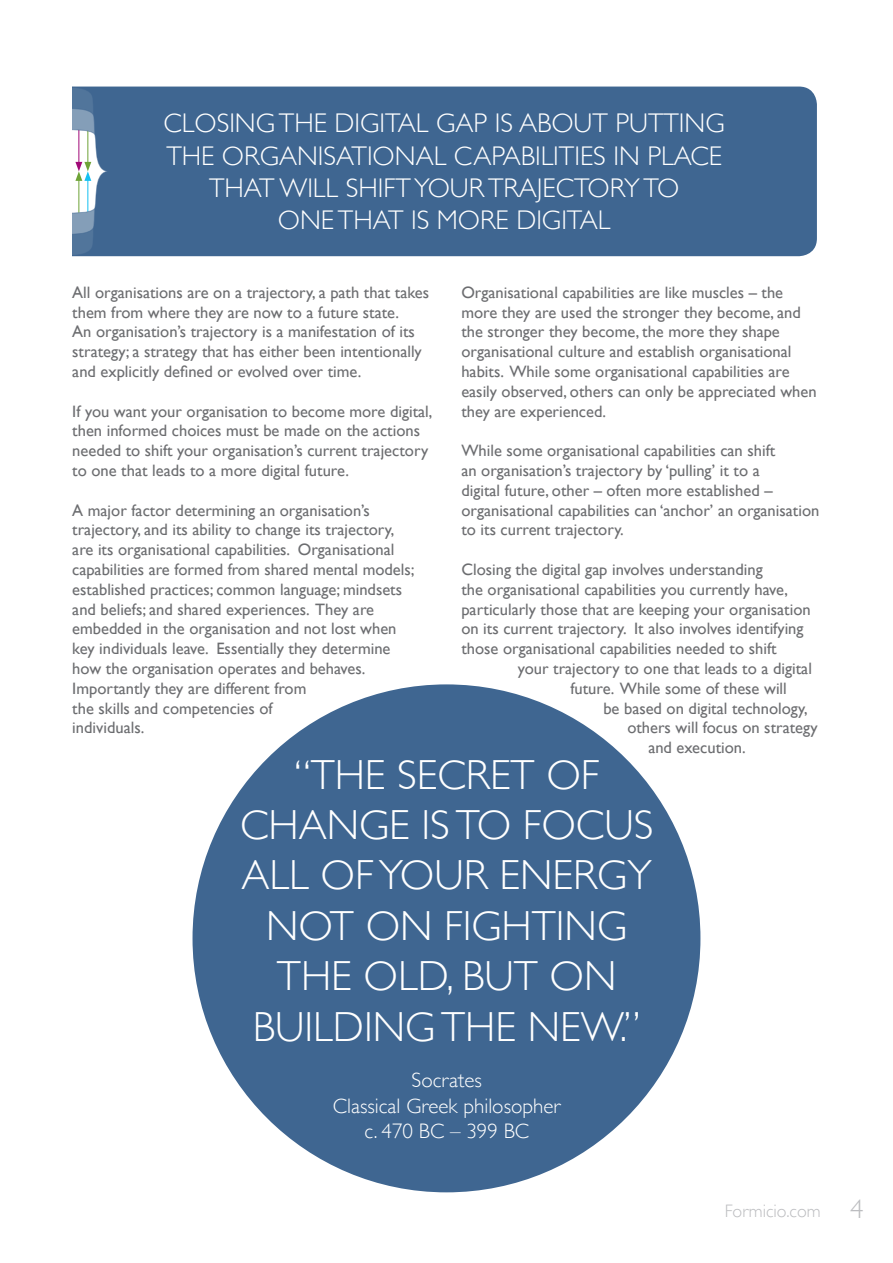
<style>
.page{position:relative;width:893px;height:1263px;background:#fff}
.page>*{position:absolute;margin:0;border:0;box-sizing:border-box;transform-origin:0 0}
.t1{font:300 42px/50.4px "Gill Sans";color:#fff;text-align:center}
.t2{font:300 27px/32.4px "Gill Sans";color:#fff;text-align:center}
.t3{font:300 27px "Gill Sans";color:#bcbdc0}
.t4{font:300 21px "Gill Sans";color:#fff}
.t5{font:300 18px "Gill Sans";color:#bcbdc0}
.t6{font:16.5px/19.8px "Gill Sans";color:#6c6d70}
</style>
<div class="page">
<div style="left:193px;top:684px;width:507px;height:508px;background:#3f6691;border-radius:50%"></div>
<div style="left:109px;top:87px;width:708px;height:169px;background:#3f6691"></div>
<svg style="left:72px;top:86px;width:37px;height:170px"></svg>
<p class="t2" style="left:163px;top:106px;width:563px">CLOSING THE DIGITAL GAP IS ABOUT PUTTING THE ORGANISATIONAL CAPABILITIES IN PLACE THAT WILL SHIFT YOUR TRAJECTORY TO<br>ONE THAT IS MORE DIGITAL</p>
<p class="t6" style="left:461px;top:282px;width:357px">Organisational capabilities are like muscles – the more they are used the stronger they become, and the stronger they become, the more they shape organisational culture and establish organisational habits. While some organisational capabilities are easily observed, others can only be appreciated when they are experienced.</p>
<p class="t6" style="left:461px;top:440px;width:359px">While some organisational capabilities can shift<br>an organisation’s trajectory by ‘pulling’ it to a<br>digital future, other – often more established – organisational capabilities can ‘anchor’ an organisation to its current trajectory.</p>
<p class="t6" style="left:461px;top:559px;width:303px">Closing the digital gap involves understanding</p>
<p class="t6" style="left:461px;top:579px;width:328px">the organisational capabilities you currently have,</p>
<p class="t6" style="left:461px;top:599px;width:351px">particularly those that are keeping your organisation</p>
<p class="t6" style="left:461px;top:619px;width:344px">on its current trajectory. It also involves identifying</p>
<p class="t6" style="left:461px;top:638px;width:317px">those organisational capabilities needed to shift</p>
<p class="t6" style="left:518px;top:658px;width:296px">your trajectory to one that leads to a digital</p>
<p class="t6" style="left:570px;top:678px;width:218px">future. While some of these will</p>
<p class="t6" style="left:603px;top:698px;width:206px">be based on digital technology,</p>
<p class="t6" style="left:627px;top:718px;width:192px">others will focus on strategy</p>
<p class="t6" style="left:648px;top:737px;width:99px">and execution.</p>
<p class="t1" style="left:240px;top:748px;width:415px">“THE SECRET OF<br>CHANGE IS TO FOCUS<br>ALL OF YOUR ENERGY<br>NOT ON FIGHTING<br>THE OLD, BUT ON<br>BUILDING THE NEW.”</p>
<p class="t4" style="left:412px;top:1064px;width:72px">Socrates</p>
<p class="t4" style="left:333px;top:1089px;width:229px">Classical Greek philosopher</p>
<p class="t4" style="left:364px;top:1114px;width:166px">c. 470 BC – 399 BC</p>
<p class="t6" style="left:72px;top:282px;width:358px">All organisations are on a trajectory, a path that takes them from where they are now to a future state.<br>An organisation’s trajectory is a manifestation of its strategy; a strategy that has either been intentionally and explicitly defined or evolved over time.</p>
<p class="t6" style="left:72px;top:401px;width:362px">If you want your organisation to become more digital, then informed choices must be made on the actions needed to shift your organisation’s current trajectory to one that leads to a more digital future.</p>
<p class="t6" style="left:72px;top:500px;width:344px">A major factor determining an organisation’s trajectory, and its ability to change its trajectory, are its organisational capabilities. Organisational capabilities are formed from shared mental models; established practices; common language; mindsets and beliefs; and shared experiences. They are embedded in the organisation and not lost when key individuals leave. Essentially they determine how the organisation operates and behaves.<br>Importantly they are different from<br>the skills and competencies of<br>individuals.</p>
<p class="t5" style="left:725px;top:1197px;width:97px">Formicio.com</p>
<p class="t3" style="left:850px;top:1188px;width:15px">4</p>
</div>
